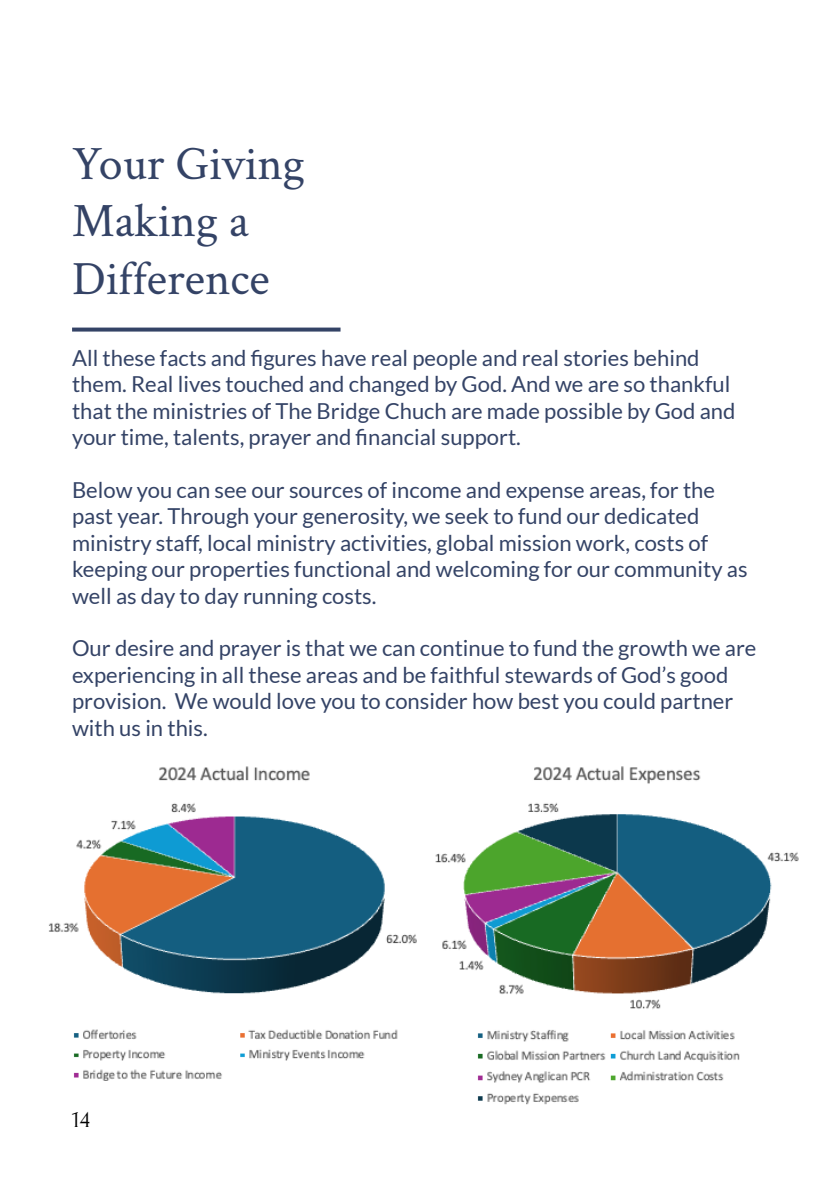
<style>
.page{position:relative;width:840px;height:1191px;background:#fff}
.page>*{position:absolute;margin:0;border:0;box-sizing:border-box;transform-origin:0 0}
.t1{font:48px/57.6px "Crimson Text";color:#344366}
.t2{font:24px "Forum";color:#000}
.t3{font:22px/26.4px "Lato";color:#344366}
</style>
<div class="page">
<img style="left:49px;top:766px;width:368px;height:315px">
<svg style="left:72px;top:327px;width:268px;height:4px"></svg>
<img style="left:435px;top:766px;width:364px;height:339px">
<h1 class="t1" style="left:72px;top:133px;width:234px">Your Giving<br>Making a<br>Difference</h1>
<p class="t3" style="left:72px;top:344px;width:664px">All these facts and figures have real people and real stories behind them. Real lives touched and changed by God. And we are so thankful that the ministries of The Bridge Chuch are made possible by God and your time, talents, prayer and financial support.</p>
<p class="t3" style="left:72px;top:476px;width:676px">Below you can see our sources of income and expense areas, for the past year. Through your generosity, we seek to fund our dedicated ministry staff, local ministry activities, global mission work, costs of keeping our properties functional and welcoming for our community as well as day to day running costs.</p>
<p class="t3" style="left:72px;top:635px;width:685px">Our desire and prayer is that we can continue to fund the growth we are experiencing in all these areas and be faithful stewards of God’s good provision. We would love you to consider how best you could partner with us in this.</p>
<p class="t2" style="left:72px;top:1106px;width:19px">14</p>
</div>
